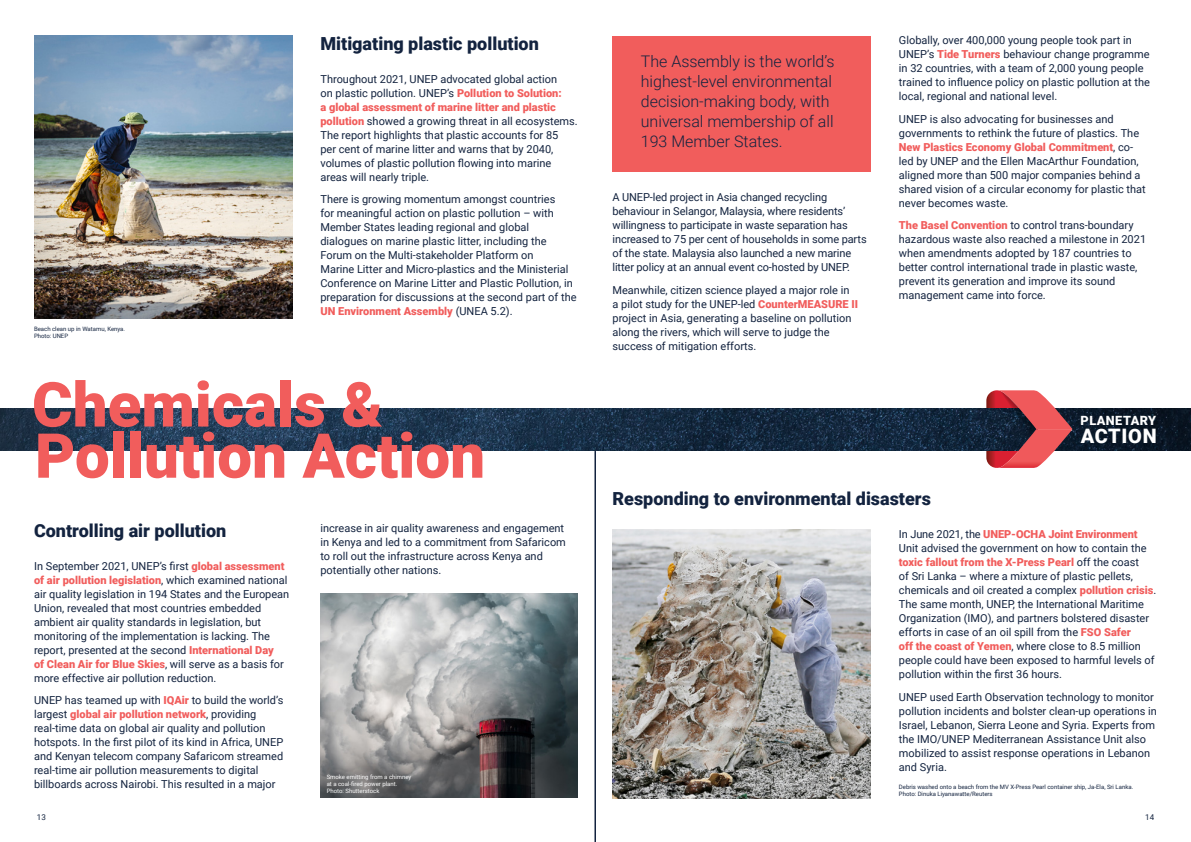
<style>
.page{position:relative;width:1191px;height:842px;background:#fff}
.page>*{position:absolute;margin:0;border:0;box-sizing:border-box;transform-origin:0 0}
.t1{font:900 62px "Roboto";color:#f15d5c}
.t2{font:900 19.9px "Roboto";letter-spacing:.035em;color:#fff}
.t3{font:900 18px "Roboto";color:#13233f}
.t4{font:300 16px/20px "Roboto";color:#13233f}
.t5{font:900 12.7px "Roboto";letter-spacing:.035em;color:#fff}
.t6{font:11px/14px "Roboto";color:#13233f}
.t7{font:8px "Roboto";color:#13233f}
.t8{font:6px "Roboto";color:#13233f}
.t9{font:6px/7.2px "Roboto";color:#fff}
.s1{font-weight:900;color:#f15d5c}
</style>
<div class="page">
<img style="left:0;top:408px;width:1191px;height:43px">
<svg style="left:986px;top:390px;width:86px;height:78px;background:#a55861"></svg>
<hr style="left:594px;top:451px;width:2px;height:391px;background:#13233f">
<img style="left:34px;top:35px;width:258px;height:284px">
<div style="left:612px;top:36px;width:258px;height:136px;background:#f15d5c"></div>
<img style="left:320px;top:593px;width:257px;height:205px">
<img style="left:612px;top:529px;width:258px;height:269px">
<p class="t8" style="left:34px;top:324px;width:93px">Beach clean up in Watamu, Kenya.</p>
<p class="t8" style="left:34px;top:331px;width:36px">Photo: UNEP</p>
<p class="t3" style="left:320px;top:31px;width:220px">Mitigating plastic pollution</p>
<p class="t6" style="left:320px;top:71px;width:259px">Throughout 2021, UNEP advocated global action<br>on plastic pollution. UNEP’s <span class="s1">Pollution to Solution:<br>a global assessment of marine litter and plastic pollution</span> showed a growing threat in all ecosystems.<br>The report highlights that plastic accounts for 85<br>per cent of marine litter and warns that by 2040, volumes of plastic pollution flowing into marine areas will nearly triple.</p>
<p class="t6" style="left:320px;top:192px;width:258px">There is growing momentum amongst countries<br>for meaningful action on plastic pollution – with Member States leading regional and global dialogues on marine plastic litter, including the Forum on the Multi-stakeholder Platform on<br>Marine Litter and Micro-plastics and the Ministerial Conference on Marine Litter and Plastic Pollution, in preparation for discussions at the second part of the <span class="s1">UN Environment Assembly</span> (UNEA 5.2).</p>
<p class="t6" style="left:612px;top:190px;width:256px">A UNEP-led project in Asia changed recycling behaviour in Selangor, Malaysia, where residents’ willingness to participate in waste separation has increased to 75 per cent of households in some parts of the state. Malaysia also launched a new marine litter policy at an annual event co-hosted by UNEP.</p>
<p class="t4" style="left:641px;top:51px;width:195px">The Assembly is the world’s highest-level environmental decision-making body, with universal membership of all<br>193 Member States.</p>
<p class="t6" style="left:612px;top:283px;width:247px">Meanwhile, citizen science played a major role in a pilot study for the UNEP-led <span class="s1">CounterMEASURE II </span>project in Asia, generating a baseline on pollution along the rivers, which will serve to judge the success of mitigation efforts.</p>
<p class="t1" style="left:32px;top:361px;width:352px">Chemicals &amp;</p>
<p class="t1" style="left:35px;top:412px;width:452px">Pollution Action</p>
<p class="t6" style="left:899px;top:33px;width:253px">Globally, over 400,000 young people took part in UNEP’s <span class="s1">Tide Turners</span> behaviour change programme in 32 countries, with a team of 2,000 young people trained to influence policy on plastic pollution at the local, regional and national level.</p>
<p class="t6" style="left:899px;top:111px;width:248px">UNEP is also advocating for businesses and governments to rethink the future of plastics. The <span class="s1">New Plastics Economy Global Commitment</span>, co&shy;led by UNEP and the Ellen MacArthur Foundation, aligned more than 500 major companies behind a shared vision of a circular economy for plastic that never becomes waste.</p>
<p class="t6" style="left:899px;top:218px;width:249px"><span class="s1">The Basel Convention</span> to control trans-boundary hazardous waste also reached a milestone in 2021 when amendments adopted by 187 countries to better control international trade in plastic waste, prevent its generation and improve its sound management came into force.</p>
<p class="t5" style="left:1080px;top:412px;width:77px">PLANETARY</p>
<p class="t2" style="left:1080px;top:422px;width:77px">ACTION</p>
<p class="t3" style="left:34px;top:518px;width:194px">Controlling air pollution</p>
<p class="t6" style="left:34px;top:558px;width:257px">In September 2021, UNEP’s first <span class="s1">global assessment of air pollution legislation</span>, which examined national air quality legislation in 194 States and the European Union, revealed that most countries embedded ambient air quality standards in legislation, but monitoring of the implementation is lacking. The report, presented at the second <span class="s1">International Day<br>of Clean Air for Blue Skies</span>, will serve as a basis for more effective air pollution reduction.</p>
<p class="t6" style="left:34px;top:693px;width:251px">UNEP has teamed up with <span class="s1">IQAir</span> to build the world’s largest <span class="s1">global air pollution network</span>, providing real-time data on global air quality and pollution hotspots. In the first pilot of its kind in Africa, UNEP and Kenyan telecom company Safaricom streamed real-time air pollution measurements to digital billboards across Nairobi. This resulted in a major</p>
<p class="t6" style="left:320px;top:520px;width:247px">increase in air quality awareness and engagement in Kenya and led to a commitment from Safaricom to roll out the infrastructure across Kenya and potentially other nations.</p>
<p class="t9" style="left:327px;top:773px;width:86px">Smoke emitting from a chimney at a coal-fired power plant.</p>
<p class="t9" style="left:327px;top:787px;width:54px">Photo: Shutterstock</p>
<p class="t3" style="left:612px;top:486px;width:320px">Responding to environmental disasters</p>
<p class="t6" style="left:899px;top:527px;width:259px">In June 2021, the <span class="s1">UNEP-OCHA Joint Environment </span>Unit advised the government on how to contain the <span class="s1">toxic fallout from the X-Press Pearl</span> off the coast<br>of Sri Lanka – where a mixture of plastic pellets, chemicals and oil created a complex <span class="s1">pollution crisis</span>.<br>The same month, UNEP, the International Maritime Organization (IMO), and partners bolstered disaster efforts in case of an oil spill from the <span class="s1">FSO Safer<br>off the coast of Yemen</span>, where close to 8.5 million people could have been exposed to harmful levels of pollution within the first 36 hours.</p>
<p class="t6" style="left:899px;top:689px;width:259px">UNEP used Earth Observation technology to monitor pollution incidents and bolster clean-up operations in Israel, Lebanon, Sierra Leone and Syria. Experts from the IMO/UNEP Mediterranean Assistance Unit also mobilized to assist response operations in Lebanon and Syria.</p>
<p class="t8" style="left:899px;top:782px;width:236px">Debris washed onto a beach from the MV X-Press Pearl container ship, Ja-Ela, Sri Lanka.</p>
<p class="t8" style="left:899px;top:790px;width:95px">Photo: Dinuka Liyanawatte/Reuters</p>
<p class="t7" style="left:37px;top:811px;width:10px">13</p>
<p class="t7" style="left:1145px;top:811px;width:10px">14</p>
</div>
